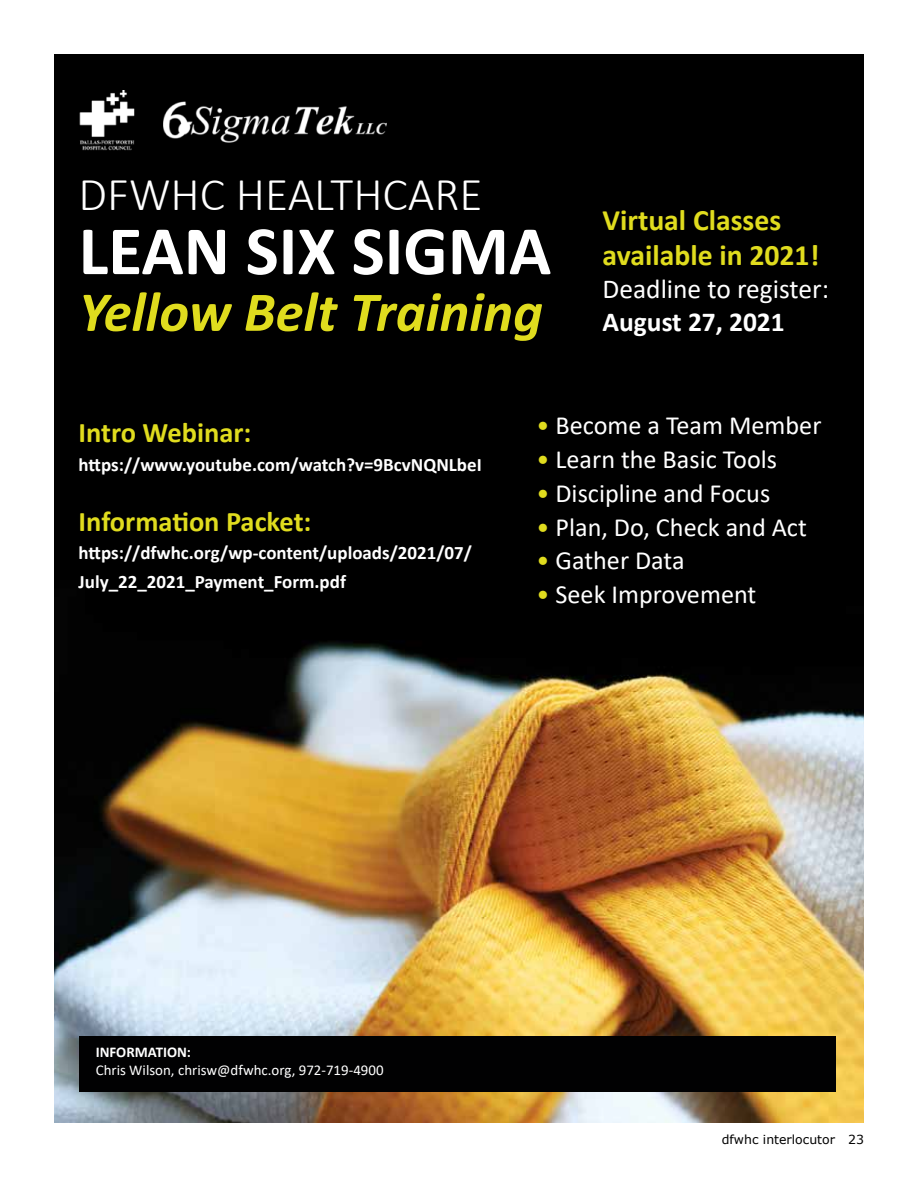
<style>
.page{position:relative;width:918px;height:1188px;background:#fff}
.page>*{position:absolute;margin:0;border:0;box-sizing:border-box;transform-origin:0 0}
.t1{font:700 69.9px "Calibri";color:#fff}
.t2{font:italic 700 56.55px "Calibri";color:#e0dc1e}
.t3{font:300 47.25px "Calibri";color:#fff}
.t4{font:700 29.7px/35.7px "Calibri";color:#e0dc1e}
.t5{font:700 28.5px "Calibri";color:#e0dc1e}
.t6{font:27.45px "Calibri";color:#fff}
.t7{font:700 27.45px "Calibri";color:#fff}
.t8{font:26.25px "Calibri";color:#fff}
.t9{font:700 19.05px/28.5px "Calibri";color:#fff}
.t10{font:14.85px "Calibri";color:#fff}
.t11{font:700 14.85px "Calibri";color:#fff}
.t12{font:12.45px "Verdana";color:#000}
.s1{color:#e0dc1e}
</style>
<div class="page">
<div style="left:54px;top:54px;width:810px;height:598px;background:#000"></div>
<img style="left:54px;top:641px;width:810px;height:481px">
<img style="left:164px;top:101px;width:222px;height:42px">
<img style="left:79px;top:91px;width:56px;height:59px">
<div style="left:79px;top:1036px;width:757px;height:56px;background:#010102"></div>
<h3 class="t3" style="left:79px;top:165px;width:406px">DFWHC HEALTHCARE</h3>
<h1 class="t1" style="left:79px;top:201px;width:474px">LEAN SIX SIGMA</h1>
<h2 class="t2" style="left:79px;top:272px;width:466px">Yellow Belt Training</h2>
<h3 class="t4" style="left:603px;top:201px;width:218px">Virtual Classes available in 2021!</h3>
<h3 class="t6" style="left:603px;top:270px;width:228px">Deadline to register:</h3>
<h3 class="t7" style="left:603px;top:303px;width:184px">August 27, 2021</h3>
<h3 class="t5" style="left:79px;top:413px;width:174px">Intro Webinar:</h3>
<p class="t9" style="left:79px;top:450px;width:405px">https://www.youtube.com/watch?v=9BcvNQNLbeI</p>
<h3 class="t5" style="left:79px;top:501px;width:234px">Information Packet:</h3>
<p class="t9" style="left:79px;top:538px;width:395px">https://dfwhc.org/wp-content/uploads/2021/07/<br>July_22_2021_Payment_Form.pdf</p>
<h3 class="t8" style="left:537px;top:407px;width:286px"><span class="s1">•</span> Become a Team Member</h3>
<h3 class="t8" style="left:537px;top:441px;width:242px"><span class="s1">•</span> Learn the Basic Tools</h3>
<h3 class="t8" style="left:537px;top:475px;width:235px"><span class="s1">•</span> Discipline and Focus</h3>
<h3 class="t8" style="left:537px;top:509px;width:272px"><span class="s1">•</span> Plan, Do, Check and Act</h3>
<h3 class="t8" style="left:537px;top:543px;width:150px"><span class="s1">•</span> Gather Data</h3>
<h3 class="t8" style="left:537px;top:576px;width:221px"><span class="s1">•</span> Seek Improvement</h3>
<p class="t11" style="left:96px;top:1042px;width:97px">INFORMATION:</p>
<p class="t10" style="left:96px;top:1060px;width:289px">Chris Wilson, chrisw@dfwhc.org, 972-719-4900</p>
<p class="t12" style="left:722px;top:1130px;width:144px">dfwhc interlocutor 23</p>
</div>
